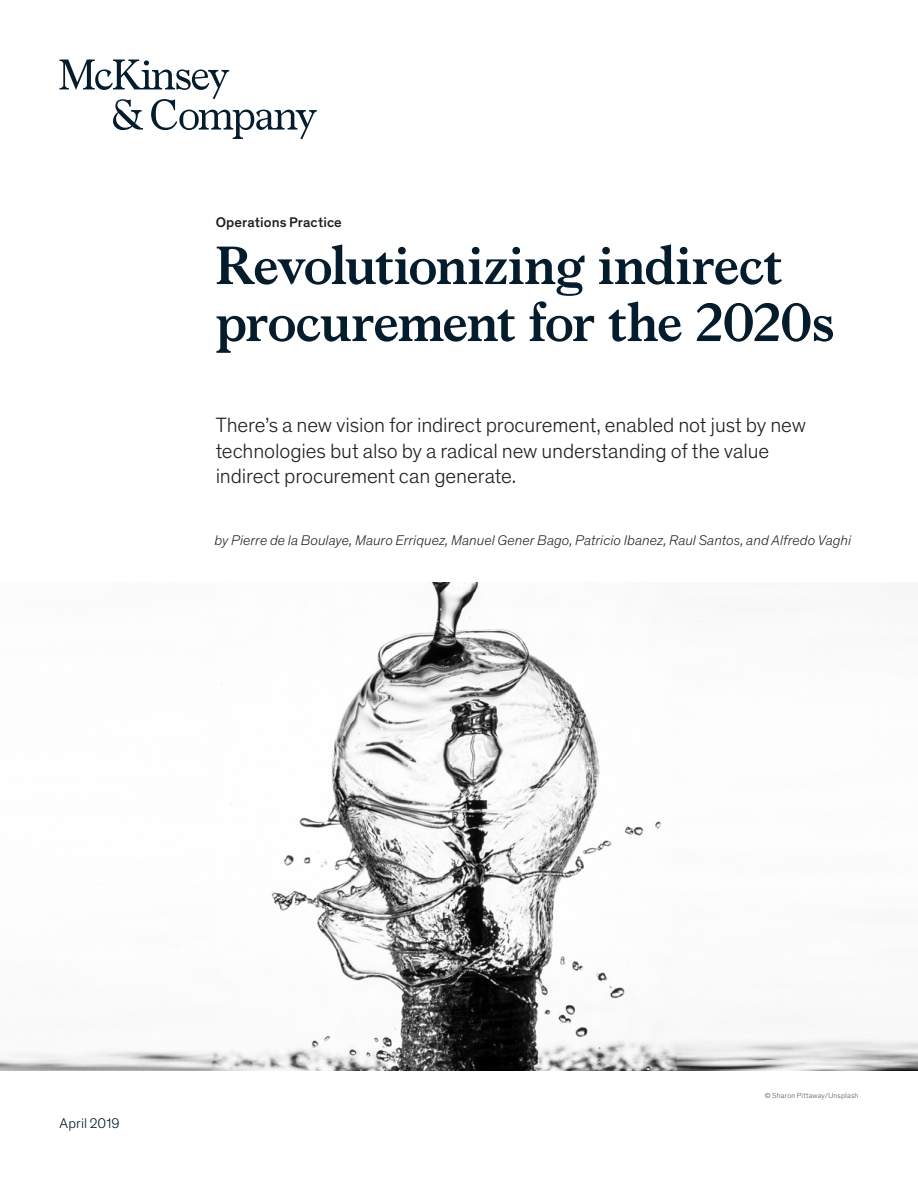
<style>
.page{position:relative;width:918px;height:1188px;background:#fff}
.page>*{position:absolute;margin:0;border:0;box-sizing:border-box;transform-origin:0 0}
.Title_of_article-dee{font:700 54px/57px "Bower";letter-spacing:-.01em;color:#051c2c}
.Standfirst-Dek_Thein{font:300 21px/25.5px "Theinhardt Pan";letter-spacing:-.005em;color:#231f20}
.Author_byline{font:italic 300 14.25px "Theinhardt Pan";letter-spacing:.005em;color:#231f20}
.Eyebrow{font:500 14.25px "Theinhardt Pan";letter-spacing:.005em;color:#231f20}
.Cover_date_-_Deep_bl{font:300 14.25px "Theinhardt Pan";letter-spacing:.005em;color:#051c2c}
.Art_Photo_credit{font:300 7.5px "Theinhardt Pan";letter-spacing:.02em;color:#57585a}
</style>
<div class="page">
<img style="left:0;top:582px;width:918px;height:488px">
<svg style="left:60px;top:60px;width:257px;height:79px"></svg>
<p class="Eyebrow" style="left:216px;top:212px;width:128px">Operations Practice</p>
<p class="Title_of_article-dee" style="left:216px;top:233px;width:620px">Revolutionizing indirect procurement for the 2020s</p>
<p class="Standfirst-Dek_Thein" style="left:216px;top:412px;width:592px">There’s a new vision for indirect procurement, enabled not just by new technologies but also by a radical new understanding of the value indirect procurement can generate.</p>
<p class="Author_byline" style="left:215px;top:530px;width:638px">by Pierre de la Boulaye, Mauro Erriquez, Manuel Gener Bago, Patricio Ibanez, Raul Santos, and Alfredo Vaghi</p>
<p class="Cover_date_-_Deep_bl" style="left:60px;top:1114px;width:62px">April 2019</p>
<p class="Art_Photo_credit" style="left:765px;top:1090px;width:95px">© Sharon Pittaway/Unsplash</p>
</div>
